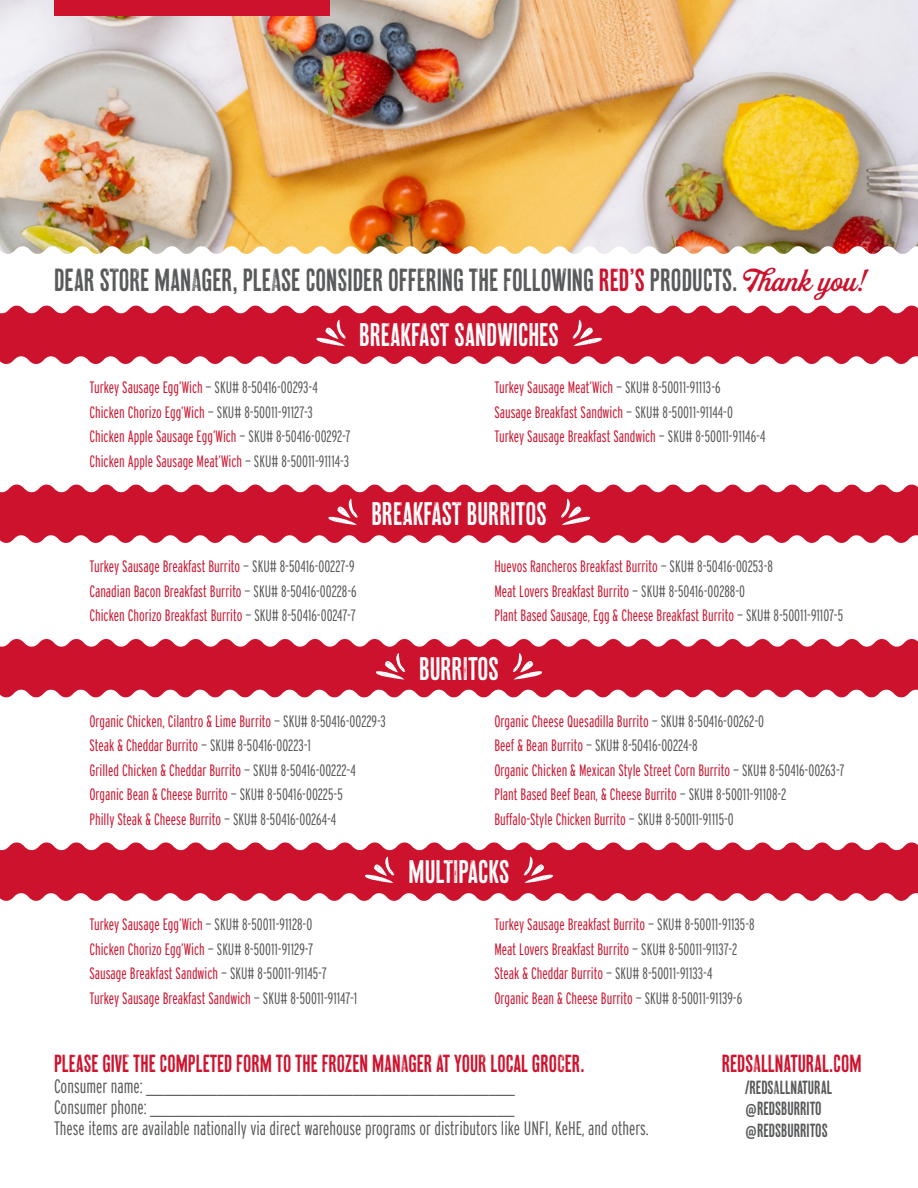
<style>
.page{position:relative;width:918px;height:1188px;background:#fff}
.page>*{position:absolute;margin:0;border:0;box-sizing:border-box;transform-origin:0 0}
.t1{font:33.75px "Wood Bonnet Grotesque No 4";color:#fff}
.t2{font:33px "Wood Bonnet Grotesque No 4";color:#58595b}
.t3{font:25.5px "Wood Bonnet Grotesque No 4";color:#cd122d}
.t4{font:19.65px/21.5px "Wood Bonnet Grotesque No 4";color:#58595b}
.t5{font:300 19.5px/21px "Interstate Compressed";color:#58595b}
.t6{font:300 16.5px "Interstate Compressed";color:#cd122d}
.t7{font:300 16.5px "Interstate Compressed";color:#58595b}
.s1{color:#cd122d}
.s2{font-family:"Buinton Rough One";color:#cd122d}
.s3{color:#58595b}
</style>
<div class="page">
<img style="left:0;top:0;width:918px;height:254px">
<svg style="left:0;top:355px;width:918px;height:9px;fill:#cd1631"></svg>
<svg style="left:0;top:305px;width:918px;height:50px;background:#d12740"></svg>
<svg style="left:572px;top:318px;width:30px;height:28px"></svg>
<svg style="left:316px;top:318px;width:30px;height:28px"></svg>
<div style="left:54px;top:0;width:276px;height:16px;background:#cd122d"></div>
<svg style="left:0;top:533px;width:918px;height:10px;fill:#cd122d"></svg>
<svg style="left:0;top:688px;width:918px;height:10px"></svg>
<svg style="left:0;top:484px;width:918px;height:49px;background:#d1263f"></svg>
<svg style="left:0;top:639px;width:918px;height:49px;background:#d0243d"></svg>
<svg style="left:561px;top:497px;width:29px;height:28px"></svg>
<svg style="left:328px;top:497px;width:30px;height:28px"></svg>
<svg style="left:513px;top:652px;width:29px;height:28px"></svg>
<svg style="left:376px;top:652px;width:29px;height:28px"></svg>
<svg style="left:0;top:891px;width:918px;height:10px;fill:#cd122d"></svg>
<svg style="left:0;top:842px;width:918px;height:49px;background:#d1263f"></svg>
<svg style="left:524px;top:855px;width:29px;height:28px"></svg>
<svg style="left:365px;top:855px;width:29px;height:28px"></svg>
<h2 class="t2" style="left:54px;top:261px;width:812px">DEAR STORE MANAGER, PLEASE CONSIDER OFFERING THE FOLLOWING <span class="s1">RED’S</span> PRODUCTS. <span class="s2">Thank you!</span></h2>
<h1 class="t1" style="left:359px;top:316px;width:201px">BREAKFAST SANDWICHES</h1>
<p class="t6" style="left:89px;top:378px;width:230px">Turkey Sausage Egg’Wich <span class="s3">— SKU# 8-50416-00293-4</span></p>
<p class="t6" style="left:494px;top:378px;width:228px">Turkey Sausage Meat’Wich <span class="s3">— SKU# 8-50011-91113-6</span></p>
<p class="t6" style="left:89px;top:403px;width:225px">Chicken Chorizo Egg’Wich <span class="s3">— SKU# 8-50011-91127-3</span></p>
<p class="t6" style="left:494px;top:403px;width:240px">Sausage Breakfast Sandwich <span class="s3">— SKU# 8-50011-91144-0</span></p>
<p class="t6" style="left:89px;top:427px;width:263px">Chicken Apple Sausage Egg’Wich <span class="s3">— SKU# 8-50416-00292-7</span></p>
<p class="t6" style="left:494px;top:427px;width:273px">Turkey Sausage Breakfast Sandwich <span class="s3">— SKU# 8-50011-91146-4</span></p>
<p class="t6" style="left:89px;top:452px;width:261px">Chicken Apple Sausage Meat’Wich <span class="s3">— SKU# 8-50011-91114-3</span></p>
<h1 class="t1" style="left:371px;top:495px;width:177px">BREAKFAST BURRITOS</h1>
<p class="t6" style="left:89px;top:557px;width:267px">Turkey Sausage Breakfast Burrito <span class="s3">— SKU# 8-50416-00227-9</span></p>
<p class="t6" style="left:494px;top:557px;width:280px">Huevos Rancheros Breakfast Burrito <span class="s3">— SKU# 8-50416-00253-8</span></p>
<p class="t6" style="left:89px;top:582px;width:269px">Canadian Bacon Breakfast Burrito <span class="s3">— SKU# 8-50416-00228-6</span></p>
<p class="t6" style="left:494px;top:582px;width:252px">Meat Lovers Breakfast Burrito <span class="s3">— SKU# 8-50416-00288-0</span></p>
<p class="t6" style="left:89px;top:606px;width:268px">Chicken Chorizo Breakfast Burrito <span class="s3">— SKU# 8-50416-00247-7</span></p>
<p class="t6" style="left:494px;top:606px;width:350px">Plant Based Sausage, Egg &amp; Cheese Breakfast Burrito <span class="s3">— SKU# 8-50011-91107-5</span></p>
<h1 class="t1" style="left:419px;top:649px;width:81px">BURRITOS</h1>
<p class="t6" style="left:89px;top:712px;width:298px">Organic Chicken, Cilantro &amp; Lime Burrito <span class="s3">— SKU# 8-50416-00229-3</span></p>
<p class="t6" style="left:494px;top:712px;width:271px">Organic Cheese Quesadilla Burrito <span class="s3">— SKU# 8-50416-00262-0</span></p>
<p class="t6" style="left:89px;top:736px;width:223px">Steak &amp; Cheddar Burrito <span class="s3">— SKU# 8-50416-00223-1</span></p>
<p class="t7" style="left:494px;top:736px;width:205px"><span class="s1">Beef &amp; Bean Burrito</span> — SKU# 8-50416-00224-8</p>
<p class="t6" style="left:89px;top:761px;width:268px">Grilled Chicken &amp; Cheddar Burrito <span class="s3">— SKU# 8-50416-00222-4</span></p>
<p class="t6" style="left:494px;top:761px;width:352px">Organic Chicken &amp; Mexican Style Street Corn Burrito <span class="s3">— SKU# 8-50416-00263-7</span></p>
<p class="t6" style="left:89px;top:785px;width:255px">Organic Bean &amp; Cheese Burrito <span class="s3">— SKU# 8-50416-00225-5</span></p>
<p class="t6" style="left:494px;top:785px;width:293px">Plant Based Beef Bean, &amp; Cheese Burrito <span class="s3">— SKU# 8-50011-91108-2</span></p>
<p class="t6" style="left:89px;top:810px;width:248px">Philly Steak &amp; Cheese Burrito <span class="s3">— SKU# 8-50416-00264-4</span></p>
<p class="t6" style="left:494px;top:810px;width:241px">Buffalo-Style Chicken Burrito <span class="s3">— SKU# 8-50011-91115-0</span></p>
<h1 class="t1" style="left:409px;top:853px;width:102px">MULTIPACKS</h1>
<p class="t6" style="left:89px;top:915px;width:224px">Turkey Sausage Egg’Wich <span class="s3">— SKU# 8-50011-91128-0</span></p>
<p class="t6" style="left:494px;top:915px;width:262px">Turkey Sausage Breakfast Burrito <span class="s3">— SKU# 8-50011-91135-8</span></p>
<p class="t6" style="left:89px;top:940px;width:226px">Chicken Chorizo Egg’Wich <span class="s3">— SKU# 8-50011-91129-7</span></p>
<p class="t6" style="left:494px;top:939px;width:245px">Meat Lovers Breakfast Burrito <span class="s3">— SKU# 8-50011-91137-2</span></p>
<p class="t6" style="left:89px;top:964px;width:239px">Sausage Breakfast Sandwich <span class="s3">— SKU# 8-50011-91145-7</span></p>
<p class="t6" style="left:494px;top:964px;width:220px">Steak &amp; Cheddar Burrito <span class="s3">— SKU# 8-50011-91133-4</span></p>
<p class="t6" style="left:89px;top:989px;width:270px">Turkey Sausage Breakfast Sandwich <span class="s3">— SKU# 8-50011-91147-1</span></p>
<p class="t6" style="left:494px;top:989px;width:249px">Organic Bean &amp; Cheese Burrito <span class="s3">— SKU# 8-50011-91139-6</span></p>
<h3 class="t3" style="left:54px;top:1049px;width:532px">PLEASE GIVE THE COMPLETED FORM TO THE FROZEN MANAGER AT YOUR LOCAL GROCER.</h3>
<p class="t5" style="left:54px;top:1076px;width:596px">Consumer name: ____________________________________________________________________________________<br>Consumer phone: ___________________________________________________________________________________<br>These items are available nationally via direct warehouse programs or distributors like UNFI, KeHE, and others.</p>
<h3 class="t3" style="left:722px;top:1049px;width:141px">REDSALLNATURAL.COM</h3>
<p class="t4" style="left:745px;top:1077px;width:89px">/REDSALLNATURAL @REDSBURRITO @REDSBURRITOS</p>
</div>
